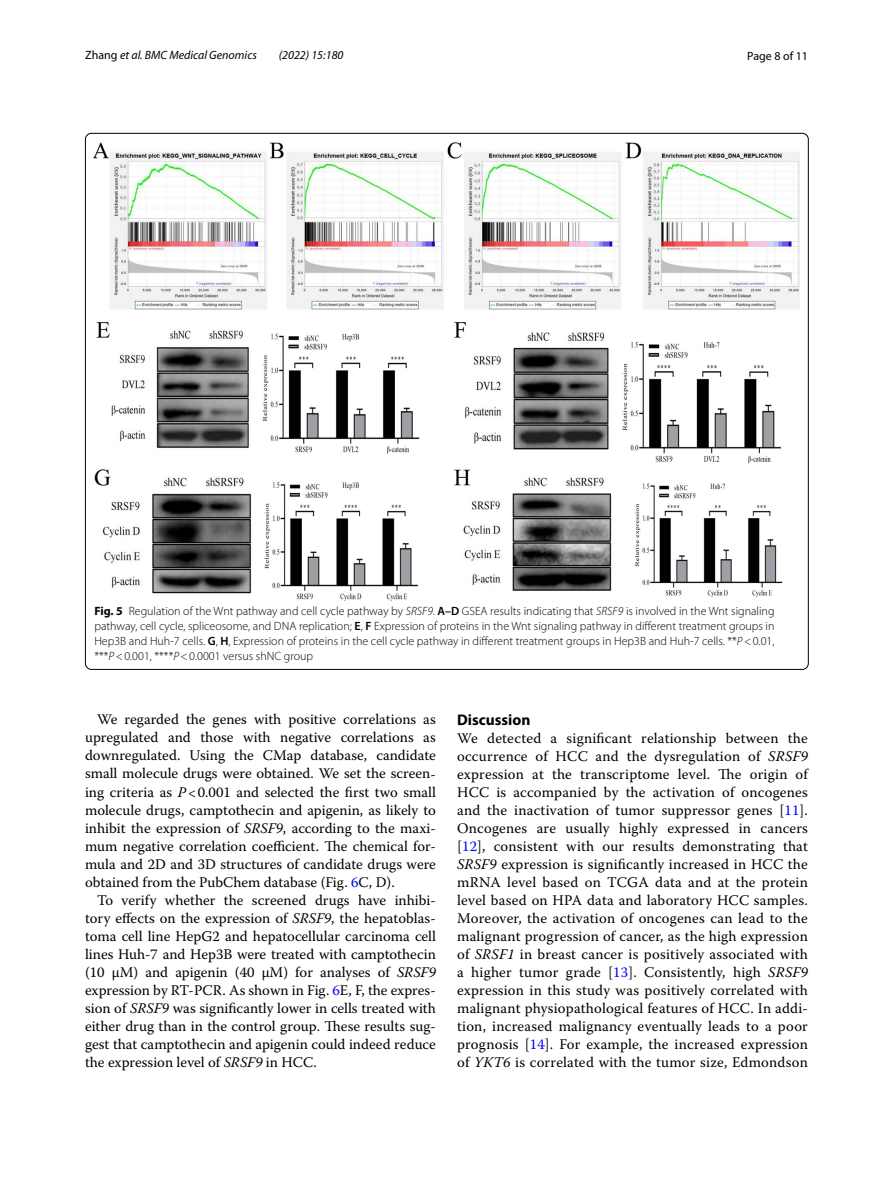
<style>
.page{position:relative;width:893px;height:1187px;background:#fff}
.page>*{position:absolute;margin:0;border:0;box-sizing:border-box;transform-origin:0 0}
.t1{font:700 15.45px "Myriad Pro";color:#000}
.t2{font:14.7px/18px "Warnock Pro";color:#000;text-align:justify}
.t3{font:300 12px/15px "Myriad Pro";color:#000;text-align:justify}
.t4{font:italic 12px "Myriad Pro";color:#000}
.t5{font:12px "Myriad Pro";color:#000}
.s1{font-style:normal}
.s2{font-weight:700}
.s3{font-style:italic}
.s4{font-weight:600}
.s5{color:#00f}
</style>
<div class="page">
<img style="left:94px;top:142px;width:706px;height:458px">
<p class="t4" style="left:85px;top:48px;width:173px"><span class="s1">Zhang</span> et al. BMC Medical Genomics</p>
<p class="t4" style="left:279px;top:48px;width:66px">(2022) 15:180</p>
<p class="t5" style="left:747px;top:48px;width:62px">Page 8 of 11</p>
<p class="t3" style="left:94px;top:604px;width:682px"><span class="s2">Fig. 5</span> Regulation of the Wnt pathway and cell cycle pathway by <span class="s3">SRSF9</span>. <span class="s4">A–D</span> GSEA results indicating that <span class="s3">SRSF9</span> is involved in the Wnt signaling pathway, cell cycle, spliceosome, and DNA replication; <span class="s4">E</span>, <span class="s4">F</span> Expression of proteins in the Wnt signaling pathway in different treatment groups in Hep3B and Huh-7 cells. <span class="s4">G</span>, <span class="s4">H</span>, Expression of proteins in the cell cycle pathway in different treatment groups in Hep3B and Huh-7 cells. **<span class="s3">P</span>&lt;0.01, ***<span class="s3">P</span>&lt;0.001, ****<span class="s3">P</span>&lt;0.0001 versus shNC group</p>
<p class="t2" style="left:85px;top:710px;width:352px;text-indent:12px">We regarded the genes with positive correlations as upregulated and those with negative correlations as downregulated. Using the CMap database, candidate small molecule drugs were obtained. We set the screen&shy;ing criteria as <span class="s3">P</span>&lt;0.001 and selected the first two small molecule drugs, camptothecin and apigenin, as likely to inhibit the expression of <span class="s3">SRSF9</span>, according to the maxi&shy;mum negative correlation coefficient. The chemical for&shy;mula and 2D and 3D structures of candidate drugs were obtained from the PubChem database (Fig. <span class="s5">6</span>C, D).</p>
<p class="t2" style="left:85px;top:890px;width:352px;text-indent:12px">To verify whether the screened drugs have inhibi&shy;tory effects on the expression of <span class="s3">SRSF9</span>, the hepatoblas&shy;toma cell line HepG2 and hepatocellular carcinoma cell lines Huh-7 and Hep3B were treated with camptothecin (10 μM) and apigenin (40 μM) for analyses of <span class="s3">SRSF9 </span>expression by RT-PCR. As shown in Fig. <span class="s5">6</span>E, F, the expres&shy;sion of <span class="s3">SRSF9</span> was significantly lower in cells treated with either drug than in the control group. These results sug&shy;gest that camptothecin and apigenin could indeed reduce the expression level of <span class="s3">SRSF9</span> in HCC.</p>
<p class="t1" style="left:457px;top:709px;width:75px">Discussion</p>
<p class="t2" style="left:457px;top:729px;width:352px">We detected a significant relationship between the occurrence of HCC and the dysregulation of <span class="s3">SRSF9 </span>expression at the transcriptome level. The origin of HCC is accompanied by the activation of oncogenes and the inactivation of tumor suppressor genes [<span class="s5">11</span>].<br>Oncogenes are usually highly expressed in cancers [<span class="s5">12</span>], consistent with our results demonstrating that <span class="s3">SRSF9</span> expression is significantly increased in HCC the mRNA level based on TCGA data and at the protein level based on HPA data and laboratory HCC samples.<br>Moreover, the activation of oncogenes can lead to the malignant progression of cancer, as the high expression of <span class="s3">SRSF1</span> in breast cancer is positively associated with a higher tumor grade [<span class="s5">13</span>]. Consistently, high <span class="s3">SRSF9 </span>expression in this study was positively correlated with malignant physiopathological features of HCC. In addi&shy;tion, increased malignancy eventually leads to a poor prognosis [<span class="s5">14</span>]. For example, the increased expression of <span class="s3">YKT6</span> is correlated with the tumor size, Edmondson</p>
</div>
